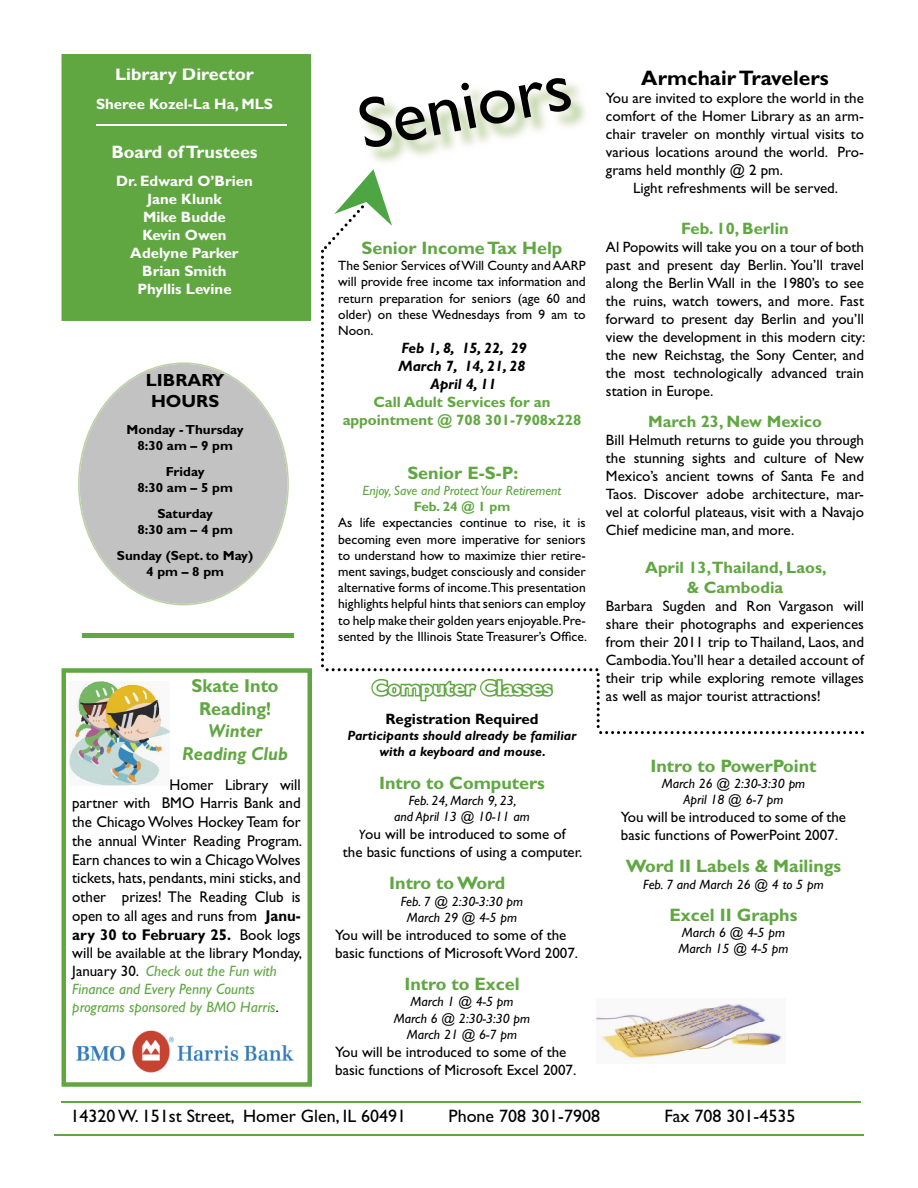
<style>
.page{position:relative;width:918px;height:1188px;background:#fff}
.page>*{position:absolute;margin:0;border:0;box-sizing:border-box;transform-origin:0 0}
.t1{font:72px "Gill Sans";color:#000}
.t2{font:700 21px "Gill Sans";color:#000}
.t3{font:700 21px "Gill Sans";color:#fff}
.t4{font:700 18.75px/22.5px "Gill Sans";color:#60a742;text-align:center;scale:.96 1}
.t5{font:italic 700 18.75px/22.5px "Gill Sans";color:#60a742;text-align:center;scale:.96 1}
.t6{font:700 18px "Gill Sans";color:#60a742}
.t7{font:18px "Gill Sans";color:#000}
.t8{font:700 18px "Gill Sans";color:#fff}
.t9{font:700 17.55px/21.1px "Gill Sans";color:#000}
.t10{font:700 16.5px/19.8px "Gill Sans";color:#60a742;text-align:center}
.t11{font:15.6px/18.8px "Gill Sans";color:#000;text-align:justify;scale:.96 1}
.t12{font:15px/18px "Gill Sans";color:#000;text-align:justify}
.t13{font:italic 15px/18px "Gill Sans";color:#60a742}
.t14{font:700 15px/18px "Gill Sans";color:#fff;text-align:center}
.t15{font:700 15px/18px "Gill Sans";color:#60a742;text-align:center}
.t16{font:italic 700 15px/18px "Gill Sans";color:#000;text-align:center}
.t17{font:700 15px "Gill Sans";color:#000}
.t18{font:13.5px/16.2px "Gill Sans";color:#000;text-align:justify}
.t19{font:italic 13.5px/16.2px "Gill Sans";color:#000;text-align:center}
.t20{font:italic 700 13.5px/16.2px "Gill Sans";color:#000;text-align:center}
.t21{font:italic 13.5px "Gill Sans";color:#60a742}
.t22{font:700 13.5px "Gill Sans";color:#60a742}
.t23{font:700 13.2px/15.9px "Gill Sans";color:#000;text-align:center}
.s1{font-weight:700}
.s2{font-style:normal;font-size:15.6px;color:#000}
.s3{font-style:normal;color:#000}
.s4{color:#000}
.s5{font-style:italic;font-size:13.5px}
</style>
<div class="page">
<div style="left:62px;top:54px;width:249px;height:267px;background:#60a742"></div>
<div style="left:73px;top:67px;width:223px;height:239px;background:#60a742"></div>
<hr style="left:54px;top:1134px;width:810px;height:1px;background:#60a742">
<hr style="left:62px;top:1101px;width:799px;height:2px;background:#60a742">
<img style="left:364px;top:83px;width:222px;height:80px">
<div style="left:82px;top:633px;width:212px;height:5px;background:#60a742"></div>
<hr style="left:96px;top:124px;width:191px;height:2px;background:#fff">
<svg style="left:78px;top:362px;width:211px;height:243px;fill:#c2c2c3"></svg>
<svg style="left:321px;top:169px;width:543px;height:565px"></svg>
<svg style="left:62px;top:668px;width:250px;height:419px"></svg>
<img style="left:75px;top:1029px;width:219px;height:44px">
<img style="left:70px;top:682px;width:99px;height:103px">
<img style="left:597px;top:1003px;width:188px;height:55px">
<div style="left:338px;top:466px;width:248px;height:186px;background:#fff"></div>
<p class="t8" style="left:115px;top:64px;width:140px">Library Director</p>
<p class="t14" style="left:96px;top:95px;width:178px">Sheree Kozel-La Ha, MLS</p>
<p class="t8" style="left:111px;top:142px;width:148px">Board of Trustees</p>
<p class="t14" style="left:116px;top:172px;width:138px">Dr. Edward O’Brien<br>Jane Klunk<br>Mike Budde<br>Kevin Owen<br>Adelyne Parker<br>Brian Smith<br>Phyllis Levine</p>
<p class="t9" style="left:146px;top:370px;width:80px">LIBRARY<br>HOURS</p>
<p class="t23" style="left:127px;top:421px;width:119px">Monday - Thursday<br>8:30 am – 9 pm</p>
<p class="t23" style="left:137px;top:464px;width:97px">Friday<br>8:30 am – 5 pm</p>
<p class="t23" style="left:137px;top:506px;width:97px">Saturday<br>8:30 am – 4 pm</p>
<p class="t23" style="left:117px;top:548px;width:138px">Sunday (Sept. to May)<br>4 pm – 8 pm</p>
<p class="t4" style="left:192px;top:675px;width:92px">Skate Into<br>Reading!</p>
<p class="t5" style="left:182px;top:721px;width:112px">Winter<br>Reading Club</p>
<p class="t11" style="left:72px;top:776px;width:241px;text-indent:97px">Homer Library will partner with BMO Harris Bank and the Chicago Wolves Hockey Team for the annual Winter Reading Program.<br>Earn chances to win a Chicago Wolves tickets, hats, pendants, mini sticks, and other prizes! The Reading Club is open to all ages and runs from <span class="s1">Janu&shy;ary 30 to February 25.</span> Book logs</p>
<p class="t13" style="left:72px;top:944px;width:231px"><span class="s2">will</span> <span class="s3">be available at the library Monday, January 30.</span> Check out the Fun with Finance and Every Penny Counts programs sponsored by BMO Harris<span class="s4">.</span></p>
<h2 class="t2" style="left:641px;top:66px;width:189px">Armchair Travelers</h2>
<p class="t12" style="left:606px;top:90px;width:260px">You are invited to explore the world in the</p>
<p class="t12" style="left:606px;top:108px;width:260px">comfort of the Homer Library as an arm-</p>
<p class="t12" style="left:606px;top:126px;width:260px">chair traveler on monthly virtual visits to</p>
<p class="t12" style="left:606px;top:144px;width:259px">various locations around the world. Pro-</p>
<p class="t12" style="left:606px;top:162px;width:179px">grams held monthly @ 2 pm.</p>
<p class="t12" style="left:633px;top:180px;width:206px">Light refreshments will be served.</p>
<p class="t10" style="left:681px;top:219px;width:109px">Feb. 10, Berlin</p>
<p class="t12" style="left:606px;top:239px;width:261px">Al Popowits will take you on a tour of both past and present day Berlin. You’ll travel along the Berlin Wall in the 1980’s to see the ruins, watch towers, and more. Fast forward to present day Berlin and you’ll view the development in this modern city: the new Reichstag, the Sony Center, and the most technologically advanced train station in Europe.</p>
<p class="t10" style="left:648px;top:412px;width:175px">March 23, New Mexico</p>
<p class="t12" style="left:606px;top:432px;width:260px">Bill Helmuth returns to guide you through the stunning sights and culture of New Mexico’s ancient towns of Santa Fe and Taos. Discover adobe architecture, mar&shy;vel at colorful plateaus, visit with a Navajo Chief medicine man, and more.</p>
<p class="t10" style="left:645px;top:557px;width:183px">April 13,Thailand, Laos, &amp; Cambodia</p>
<p class="t12" style="left:606px;top:598px;width:260px">Barbara Sugden and Ron Vargason will share their photographs and experiences from their 2011 trip to Thailand, Laos, and Cambodia.You’ll hear a detailed account of their trip while exploring remote villages</p>
<h1 class="t1" style="left:354px;top:96px;width:217px;rotate:-11deg">Seniors</h1>
<p class="t6" style="left:362px;top:238px;width:202px">Senior Income Tax Help</p>
<p class="t18" style="left:338px;top:259px;width:249px">The Senior Services of Will County and AARP will provide free income tax information and return preparation for seniors (age 60 and older) on these Wednesdays from 9 am to Noon.</p>
<p class="t16" style="left:398px;top:340px;width:130px">Feb 1, 8, 15, 22, 29<br>March 7, 14, 21, 28<br>April 4, 11</p>
<p class="t15" style="left:343px;top:393px;width:240px">Call Adult Services for an appointment @ 708 301-7908x228</p>
<p class="t6" style="left:407px;top:463px;width:112px">Senior E-S-P:</p>
<p class="t21" style="left:363px;top:483px;width:200px">Enjoy, Save and ProtectYour Retirement</p>
<p class="t22" style="left:414px;top:499px;width:98px">Feb. 24 @ 1 pm</p>
<p class="t18" style="left:338px;top:516px;width:250px">As life expectancies continue to rise, it is becoming even more imperative for seniors to understand how to maximize thier retire&shy;ment savings, budget consciously and consider alternative forms of income.This presentation highlights helpful hints that seniors can employ to help make their golden years enjoyable. Pre&shy;sented by the Illinois State Treasurer’s Office.</p>
<h2 class="t3" style="left:372px;top:676px;width:182px">Computer Classes</h2>
<p class="t12" style="left:606px;top:688px;width:216px">as well as major tourist attractions!</p>
<p class="t17" style="left:385px;top:710px;width:155px">Registration Required</p>
<p class="t20" style="left:348px;top:728px;width:230px">Participants should already be familiar with a keyboard and mouse.</p>
<p class="t6" style="left:379px;top:772px;width:167px">Intro to Computers</p>
<p class="t19" style="left:394px;top:792px;width:137px">Feb. 24, March 9, 23,<br>and April 13 @ 10-11 am</p>
<p class="t12" style="left:343px;top:826px;width:241px;text-align:center"><span class="s5">Y</span>ou will be introduced to some of<br>the basic functions of using a computer.</p>
<p class="t6" style="left:389px;top:873px;width:118px">Intro to Word</p>
<p class="t19" style="left:401px;top:894px;width:124px">Feb. 7 @ 2:30-3:30 pm<br>March 29 @ 4-5 pm</p>
<p class="t12" style="left:335px;top:927px;width:245px">You will be introduced to some of the basic functions of Microsoft Word 2007.</p>
<p class="t6" style="left:404px;top:974px;width:117px">Intro to Excel</p>
<p class="t19" style="left:394px;top:995px;width:138px">March 1 @ 4-5 pm<br>March 6 @ 2:30-3:30 pm<br>March 21 @ 6-7 pm</p>
<p class="t12" style="left:335px;top:1044px;width:243px">You will be introduced to some of the basic functions of Microsoft Excel 2007.</p>
<p class="t6" style="left:650px;top:755px;width:168px">Intro to PowerPoint</p>
<p class="t19" style="left:662px;top:776px;width:145px">March 26 @ 2:30-3:30 pm<br>April 18 @ 6-7 pm</p>
<p class="t12" style="left:621px;top:809px;width:227px">You will be introduced to some of the basic functions of PowerPoint 2007.</p>
<p class="t6" style="left:626px;top:856px;width:217px">Word II Labels &amp; Mailings</p>
<p class="t19" style="left:643px;top:877px;width:182px">Feb. 7 and March 26 @ 4 to 5 pm</p>
<p class="t6" style="left:670px;top:905px;width:129px">Excel II Graphs</p>
<p class="t19" style="left:678px;top:926px;width:112px;text-align:left">March 6 @ 4-5 pm<br>March 15 @ 4-5 pm</p>
<p class="t7" style="left:71px;top:1109px;width:337px">14320 W. 151st Street, Homer Glen, IL 60491</p>
<p class="t7" style="left:448px;top:1109px;width:153px">Phone 708 301-7908</p>
<p class="t7" style="left:665px;top:1109px;width:132px">Fax 708 301-4535</p>
</div>
